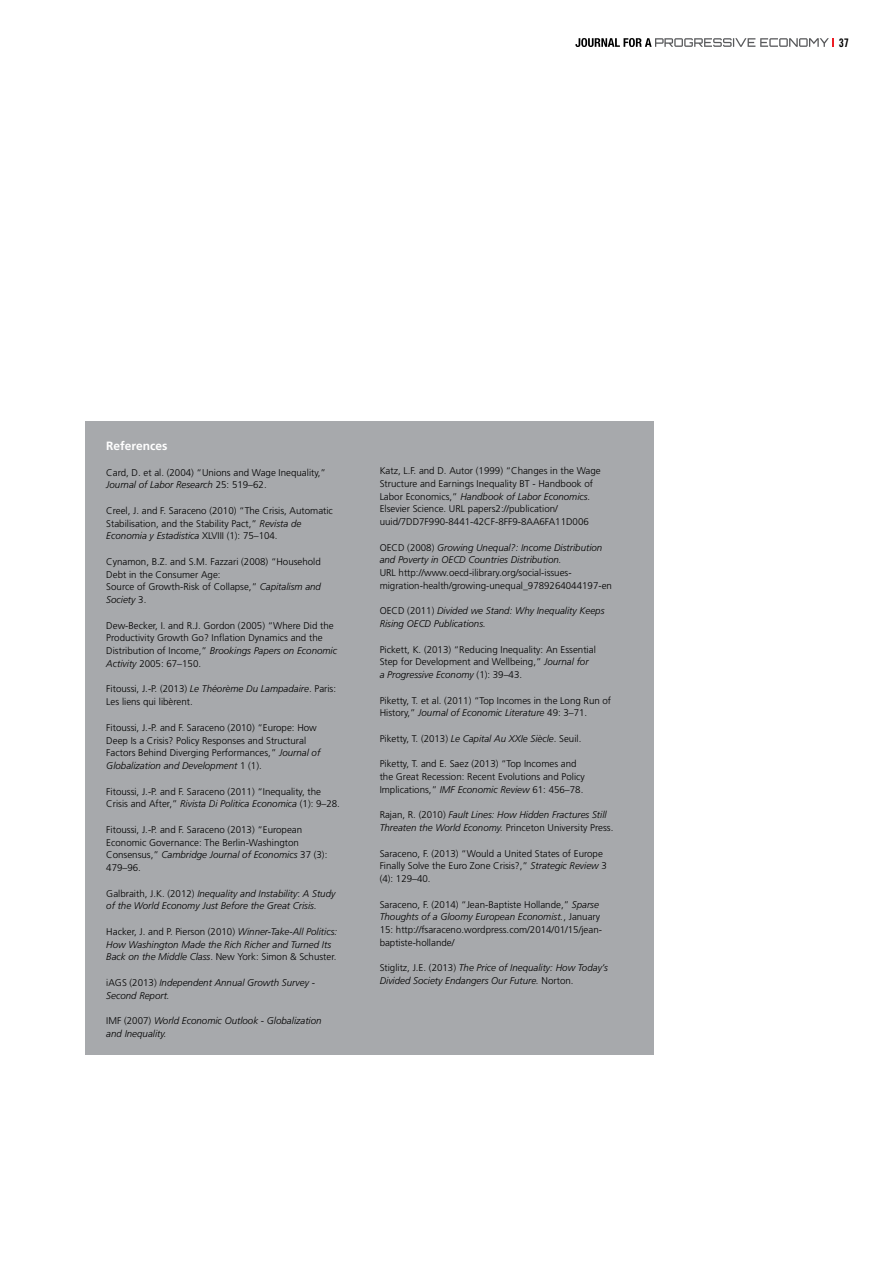
<style>
.page{position:relative;width:893px;height:1263px;background:#fff}
.page>*{position:absolute;margin:0;border:0;box-sizing:border-box;transform-origin:0 0}
.t1{font:700 12px "Frutiger LT Std";color:#fff}
.t2{font:11.85px "Trade Gothic LT Std Bd Cn 20";color:#000}
.t3{font:300 9.75px/12.8px "Frutiger LT Std";color:#000}
.t4{font:italic 300 9.75px/12.8px "Frutiger LT Std";color:#000}
.s1{font-style:italic}
.s2{font-style:normal}
</style>
<div class="page">
<svg style="left:575px;top:38px;width:259px;height:9px"></svg>
<div style="left:85px;top:421px;width:569px;height:633px;background:#a7a9ac"></div>
<p class="t1" style="left:106px;top:439px;width:63px">References</p>
<p class="t3" style="left:106px;top:466px;width:221px">Card, D. et al. (2004) “Unions and Wage Inequality,”<br><span class="s1">Journal of Labor Research</span> 25: 519–62.</p>
<p class="t3" style="left:106px;top:504px;width:228px">Creel, J. and F. Saraceno (2010) “The Crisis, Automatic<br>Stabilisation, and the Stability Pact,” <span class="s1">Revista de<br>Economia y Estadistica</span> XLVIII (1): 75–104.</p>
<p class="t3" style="left:106px;top:555px;width:216px">Cynamon, B.Z. and S.M. Fazzari (2008) “Household Debt in the Consumer Age:<br>Source of Growth-Risk of Collapse,” <span class="s1">Capitalism and Society</span> 3.</p>
<p class="t3" style="left:106px;top:619px;width:232px">Dew-Becker, I. and R.J. Gordon (2005) “Where Did the Productivity Growth Go? Inflation Dynamics and the Distribution of Income,” <span class="s1">Brookings Papers on Economic Activity</span> 2005: 67–150.</p>
<p class="t3" style="left:106px;top:683px;width:231px">Fitoussi, J.-P. (2013) <span class="s1">Le Théorème Du Lampadaire</span>. Paris:<br>Les liens qui libèrent.</p>
<p class="t3" style="left:106px;top:721px;width:215px">Fitoussi, J.-P. and F. Saraceno (2010) “Europe: How Deep Is a Crisis? Policy Responses and Structural Factors Behind Diverging Performances,” <span class="s1">Journal of Globalization and Development</span> 1 (1).</p>
<p class="t3" style="left:106px;top:785px;width:235px">Fitoussi, J.-P. and F. Saraceno (2011) “Inequality, the<br>Crisis and After,” <span class="s1">Rivista Di Politica Economica</span> (1): 9–28.</p>
<p class="t3" style="left:106px;top:823px;width:223px">Fitoussi, J.-P. and F. Saraceno (2013) “European Economic Governance: The Berlin-Washington Consensus,” <span class="s1">Cambridge Journal of Economics</span> 37 (3):<br>479–96.</p>
<p class="t4" style="left:106px;top:887px;width:231px"><span class="s2">Galbraith, J.K. (2012)</span> Inequality and Instability<span class="s2">:</span> A Study of the World Economy Just Before the Great Crisis.</p>
<p class="t4" style="left:106px;top:925px;width:232px"><span class="s2">Hacker, J. and P. Pierson (2010)</span> Winner-Take-All Politics:<br>How Washington Made the Rich Richer and Turned Its<br>Back on the Middle Class<span class="s2">. New York: Simon &amp; Schuster.</span></p>
<p class="t4" style="left:106px;top:976px;width:210px"><span class="s2">iAGS (2013)</span> Independent Annual Growth Survey -<br>Second Report.</p>
<p class="t4" style="left:106px;top:1014px;width:217px"><span class="s2">IMF (2007)</span> World Economic Outlook - Globalization and Inequality.</p>
<p class="t3" style="left:380px;top:464px;width:223px">Katz, L.F. and D. Autor (1999) “Changes in the Wage Structure and Earnings Inequality BT - Handbook of Labor Economics,” <span class="s1">Handbook of Labor Economics.<br></span>Elsevier Science. URL papers2://publication/ uuid/7DD7F990-8441-42CF-8FF9-8AA6FA11D006</p>
<p class="t4" style="left:380px;top:541px;width:224px"><span class="s2">OECD (2008)</span> Growing Unequal?: Income Distribution and Poverty in OECD Countries Distribution.</p>
<p class="t3" style="left:380px;top:566px;width:234px">URL http://www.oecd-ilibrary.org/social-issues&shy;migration-health/growing-unequal_9789264044197-en</p>
<p class="t4" style="left:380px;top:605px;width:226px"><span class="s2">OECD (2011)</span> Divided we Stand: Why Inequality Keeps<br>Rising OECD Publications.</p>
<p class="t3" style="left:380px;top:643px;width:218px">Pickett, K. (2013) “Reducing Inequality: An Essential<br>Step for Development and Wellbeing,” <span class="s1">Journal for a Progressive Economy</span> (1): 39–43.</p>
<p class="t3" style="left:380px;top:694px;width:233px">Piketty, T. et al. (2011) “Top Incomes in the Long Run of<br>History,” <span class="s1">Journal of Economic Literature</span> 49: 3–71.</p>
<p class="t3" style="left:380px;top:732px;width:203px">Piketty, T. (2013) <span class="s1">Le Capital Au XXIe Siècle</span>. Seuil.</p>
<p class="t3" style="left:380px;top:758px;width:207px">Piketty, T. and E. Saez (2013) “Top Incomes and the Great Recession: Recent Evolutions and Policy<br>Implications,” <span class="s1">IMF Economic Review</span> 61: 456–78.</p>
<p class="t4" style="left:380px;top:809px;width:235px"><span class="s2">Rajan, R. (2010)</span> Fault Lines: How Hidden Fractures Still<br>Threaten the World Economy. <span class="s2">Princeton University Press.</span></p>
<p class="t3" style="left:380px;top:847px;width:229px">Saraceno, F. (2013) “Would a United States of Europe<br>Finally Solve the Euro Zone Crisis?,” <span class="s1">Strategic Review</span> 3 (4): 129–40.</p>
<p class="t3" style="left:380px;top:898px;width:224px">Saraceno, F. (2014) “Jean-Baptiste Hollande,” <span class="s1">Sparse Thoughts of a Gloomy European Economist.</span>, January 15: http://fsaraceno.wordpress.com/2014/01/15/jean&shy;baptiste-hollande/</p>
<p class="t4" style="left:380px;top:962px;width:230px"><span class="s2">Stiglitz, J.E. (2013)</span> The Price of Inequality: How Today’s<br>Divided Society Endangers Our Future. <span class="s2">Norton.</span></p>
<p class="t2" style="left:839px;top:36px;width:12px">37</p>
</div>
